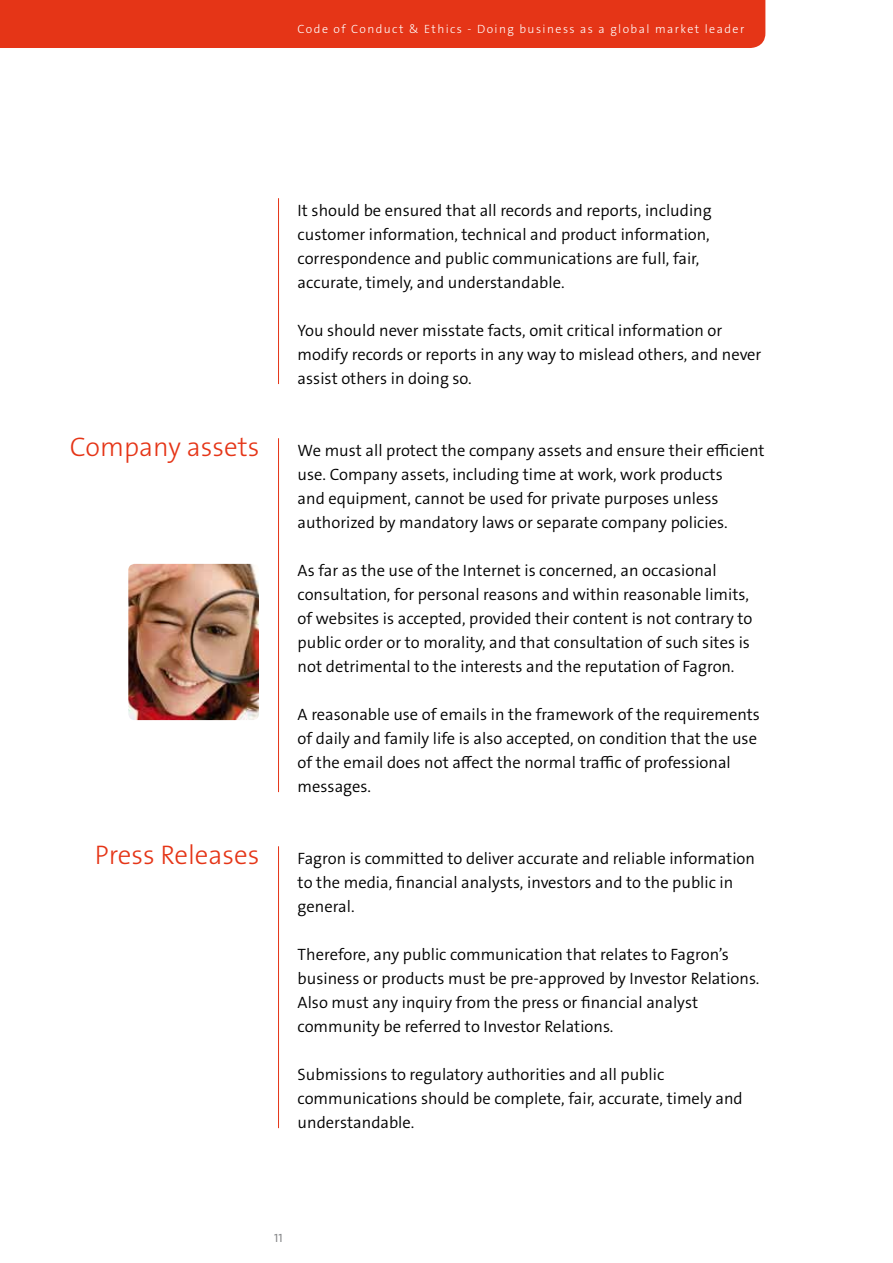
<style>
.page{position:relative;width:893px;height:1263px;background:#fff}
.page>*{position:absolute;margin:0;border:0;box-sizing:border-box;transform-origin:0 0}
.t1{font:27px "The Sans LP3 Lig";color:#e53517}
.t2{font:16.5px/24px "The Sans LP4 Se Lig";color:#000}
.t3{font:12px "The Sans LP3 Lig";letter-spacing:.12em;color:#fff}
.t4{font:12px "The Sans LP5 Plain";color:#87888a}
</style>
<div class="page">
<div style="left:0;top:0;width:765px;height:48px;background:#e53517"></div>
<hr style="left:278px;top:198px;width:1px;height:186px;background:#e53517">
<hr style="left:278px;top:846px;width:1px;height:282px;background:#e53517">
<hr style="left:278px;top:438px;width:1px;height:354px;background:#e53517">
<img style="left:128px;top:564px;width:131px;height:156px">
<p class="t3" style="left:298px;top:21px;width:448px">Code of Conduct &amp; Ethics - Doing business as a global market leader</p>
<h1 class="t1" style="left:70px;top:430px;width:191px">Company assets</h1>
<h1 class="t1" style="left:95px;top:838px;width:166px">Press Releases</h1>
<p class="t2" style="left:298px;top:199px;width:415px">It should be ensured that all records and reports, including customer information, technical and product information, correspondence and public communications are full, fair, accurate, timely, and understandable.</p>
<p class="t2" style="left:298px;top:319px;width:465px">You should never misstate facts, omit critical information or modify records or reports in any way to mislead others, and never assist others in doing so.</p>
<p class="t2" style="left:298px;top:439px;width:469px">We must all protect the company assets and ensure their efficient use. Company assets, including time at work, work products<br>and equipment, cannot be used for private purposes unless authorized by mandatory laws or separate company policies.</p>
<p class="t2" style="left:298px;top:559px;width:456px">As far as the use of the Internet is concerned, an occasional consultation, for personal reasons and within reasonable limits, of websites is accepted, provided their content is not contrary to public order or to morality, and that consultation of such sites is not detrimental to the interests and the reputation of Fagron.</p>
<p class="t2" style="left:298px;top:703px;width:464px">A reasonable use of emails in the framework of the requirements of daily and family life is also accepted, on condition that the use of the email does not affect the normal traffic of professional messages.</p>
<p class="t2" style="left:298px;top:847px;width:459px">Fagron is committed to deliver accurate and reliable information to the media, financial analysts, investors and to the public in general.</p>
<p class="t2" style="left:298px;top:943px;width:463px">Therefore, any public communication that relates to Fagron’s business or products must be pre-approved by Investor Relations.<br>Also must any inquiry from the press or financial analyst community be referred to Investor Relations.</p>
<p class="t2" style="left:298px;top:1063px;width:447px">Submissions to regulatory authorities and all public communications should be complete, fair, accurate, timely and understandable.</p>
<p class="t4" style="left:274px;top:1230px;width:10px">11</p>
</div>
